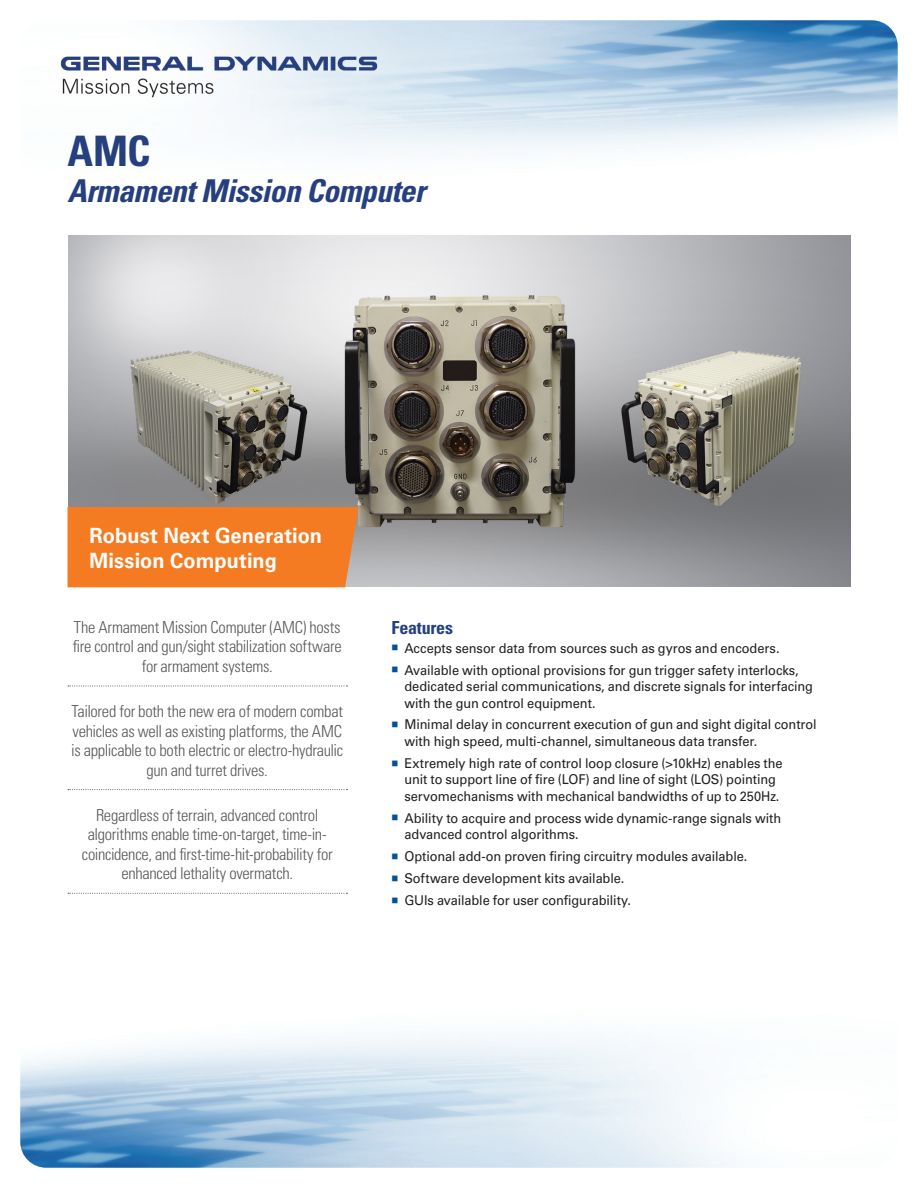
<style>
.page{position:relative;width:918px;height:1188px;background:#fff}
.page>*{position:absolute;margin:0;border:0;box-sizing:border-box;transform-origin:0 0}
.Front-Title{font:700 condensed 42px "Univers LT Std";color:#263f7f}
.Front-Title-2{font:italic 700 condensed 31.5px "Univers LT Std";letter-spacing:-.015em;color:#263f7f}
.Front-Key_Message_Su{font:700 21px/25.2px "Univers LT Std";letter-spacing:.005em;color:#fff;scale:.95 1}
.Front_Subhead{font:700 condensed 18px "Univers LT Std";letter-spacing:-.01em;color:#263f7f}
.Front_Key_Message{font:300 condensed 16.5px/19.5px "Univers LT Std";letter-spacing:-.02em;color:#57585a;text-align:center}
.t1{font:13.5px/16.5px "Univers LT Std";letter-spacing:-.01em;color:#231f20;scale:.95 1}
.s1{color:#01529a}
</style>
<div class="page">
<img style="left:20px;top:20px;width:878px;height:1148px">
<img style="left:58px;top:54px;width:324px;height:45px">
<img style="left:68px;top:236px;width:783px;height:351px">
<svg style="left:68px;top:685px;width:279px;height:1px"></svg>
<svg style="left:68px;top:789px;width:279px;height:1px"></svg>
<svg style="left:68px;top:893px;width:279px;height:1px"></svg>
<div style="left:68px;top:507px;width:291px;height:80px;background:#f47b21"></div>
<p class="Front-Title" style="left:68px;top:125px;width:85px">AMC</p>
<p class="Front-Title-2" style="left:68px;top:171px;width:359px">Armament Mission Computer</p>
<p class="Front-Key_Message_Su" style="left:90px;top:523px;width:246px">Robust Next Generation<br>Mission Computing</p>
<p class="Front_Key_Message" style="left:73px;top:617px;width:270px">The Armament Mission Computer (AMC) hosts fire control and gun/sight stabilization software for armament systems.</p>
<p class="Front_Key_Message" style="left:71px;top:702px;width:273px">Tailored for both the new era of modern combat vehicles as well as existing platforms, the AMC is applicable to both electric or electro-hydraulic gun and turret drives.</p>
<p class="Front_Key_Message" style="left:82px;top:805px;width:252px">Regardless of terrain, advanced control algorithms enable time-on-target, time-in&shy;coincidence, and first-time-hit-probability for enhanced lethality overmatch.</p>
<p class="Front_Subhead" style="left:392px;top:617px;width:63px">Features</p>
<p class="t1" style="left:392px;top:640px;width:410px"><span class="s1">■</span> Accepts sensor data from sources such as gyros and encoders.</p>
<p class="t1" style="left:404px;top:662px;width:432px;text-indent:-13px"><span class="s1">■</span> Available with optional provisions for gun trigger safety interlocks, dedicated serial communications, and discrete signals for interfacing with the gun control equipment.</p>
<p class="t1" style="left:404px;top:717px;width:435px;text-indent:-13px"><span class="s1">■</span> Minimal delay in concurrent execution of gun and sight digital control with high speed, multi-channel, simultaneous data transfer.</p>
<p class="t1" style="left:404px;top:755px;width:400px;text-indent:-13px"><span class="s1">■</span> Extremely high rate of control loop closure (&gt;10kHz) enables the unit to support line of fire (LOF) and line of sight (LOS) pointing servomechanisms with mechanical bandwidths of up to 250Hz.</p>
<p class="t1" style="left:404px;top:810px;width:398px;text-indent:-13px"><span class="s1">■</span> Ability to acquire and process wide dynamic-range signals with advanced control algorithms.</p>
<p class="t1" style="left:392px;top:848px;width:376px"><span class="s1">■</span> Optional add-on proven firing circuitry modules available.</p>
<p class="t1" style="left:392px;top:870px;width:247px"><span class="s1">■</span> Software development kits available.</p>
<p class="t1" style="left:392px;top:892px;width:254px"><span class="s1">■</span> GUIs available for user configurability.</p>
</div>
